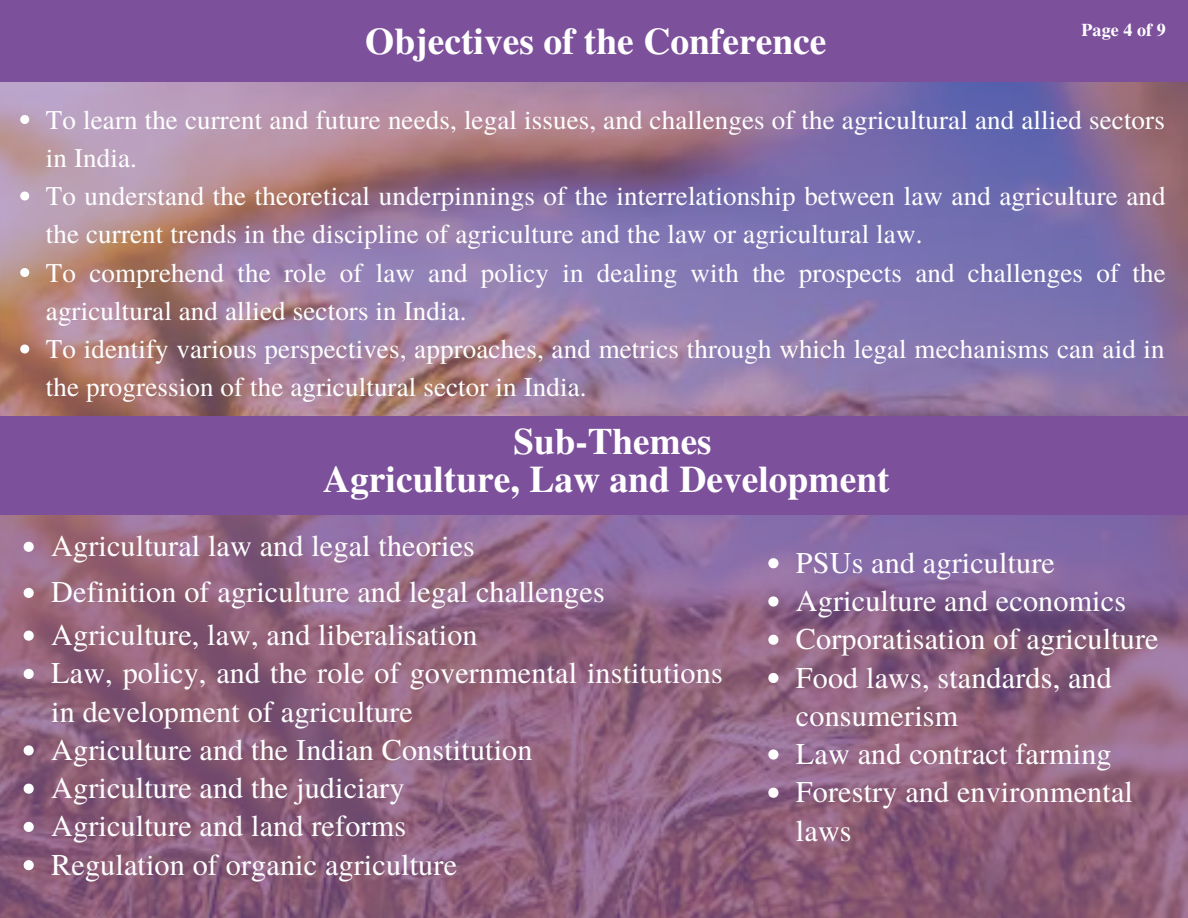
<style>
.page{position:relative;width:1188px;height:918px;background:#7c509b}
.page>*{position:absolute;margin:0;border:0;box-sizing:border-box;transform-origin:0 0}
.t1{font:700 37.5px "Te X Gyre Termes";color:#fff}
.t2{font:700 37.2px "Te X Gyre Termes";color:#fff}
.t3{font:30.15px/38.2px "Te X Gyre Termes";letter-spacing:.005em;color:#fff}
.t4{font:27px/38.2px "Te X Gyre Termes";letter-spacing:.005em;color:#fff}
.t5{font:700 18px "Te X Gyre Termes";letter-spacing:.005em;color:#fff}
</style>
<div class="page">
<img style="left:0;top:82px;width:1187px;height:333px">
<svg style="left:20px;top:115px;width:9px;height:9px"></svg>
<svg style="left:20px;top:192px;width:9px;height:9px"></svg>
<svg style="left:20px;top:268px;width:9px;height:9px"></svg>
<svg style="left:20px;top:345px;width:9px;height:9px"></svg>
<img style="left:0;top:516px;width:1188px;height:402px">
<svg style="left:768px;top:558px;width:10px;height:10px"></svg>
<svg style="left:768px;top:596px;width:10px;height:11px"></svg>
<svg style="left:768px;top:635px;width:10px;height:10px"></svg>
<svg style="left:768px;top:673px;width:10px;height:10px"></svg>
<svg style="left:768px;top:749px;width:10px;height:11px"></svg>
<svg style="left:768px;top:788px;width:10px;height:10px"></svg>
<svg style="left:24px;top:542px;width:10px;height:10px"></svg>
<svg style="left:24px;top:588px;width:10px;height:10px"></svg>
<svg style="left:24px;top:631px;width:10px;height:10px"></svg>
<svg style="left:24px;top:669px;width:10px;height:10px"></svg>
<svg style="left:24px;top:745px;width:10px;height:10px"></svg>
<svg style="left:24px;top:784px;width:10px;height:10px"></svg>
<svg style="left:24px;top:822px;width:10px;height:10px"></svg>
<svg style="left:24px;top:860px;width:10px;height:10px"></svg>
<h1 class="t1" style="left:365px;top:12px;width:463px">Objectives of the Conference</h1>
<p class="t5" style="left:1082px;top:16px;width:86px">Page 4 of 9</p>
<p class="t4" style="left:46px;top:99px;width:1121px">To learn the current and future needs, legal issues, and challenges of the agricultural and allied sectors in India.<br>To understand the theoretical underpinnings of the interrelationship between law and agriculture and the current trends in the discipline of agriculture and the law or agricultural law.<br>To comprehend the role of law and policy in dealing with the prospects and challenges of the agricultural and allied sectors in India.<br>To identify various perspectives, approaches, and metrics through which legal mechanisms can aid in the progression of the agricultural sector in India.</p>
<h2 class="t2" style="left:514px;top:412px;width:200px">Sub-Themes</h2>
<h1 class="t1" style="left:323px;top:450px;width:568px">Agriculture, Law and Development</h1>
<p class="t3" style="left:51px;top:522px;width:555px;line-height:46.2px">Agricultural law and legal theories<br>Definition of agriculture and legal challenges</p>
<p class="t3" style="left:51px;top:614px;width:673px">Agriculture, law, and liberalisation<br>Law, policy, and the role of governmental institutions in development of agriculture<br>Agriculture and the Indian Constitution<br>Agriculture and the judiciary<br>Agriculture and land reforms<br>Regulation of organic agriculture</p>
<p class="t3" style="left:796px;top:542px;width:364px">PSUs and agriculture<br>Agriculture and economics<br>Corporatisation of agriculture<br>Food laws, standards, and consumerism<br>Law and contract farming<br>Forestry and environmental laws</p>
</div>
